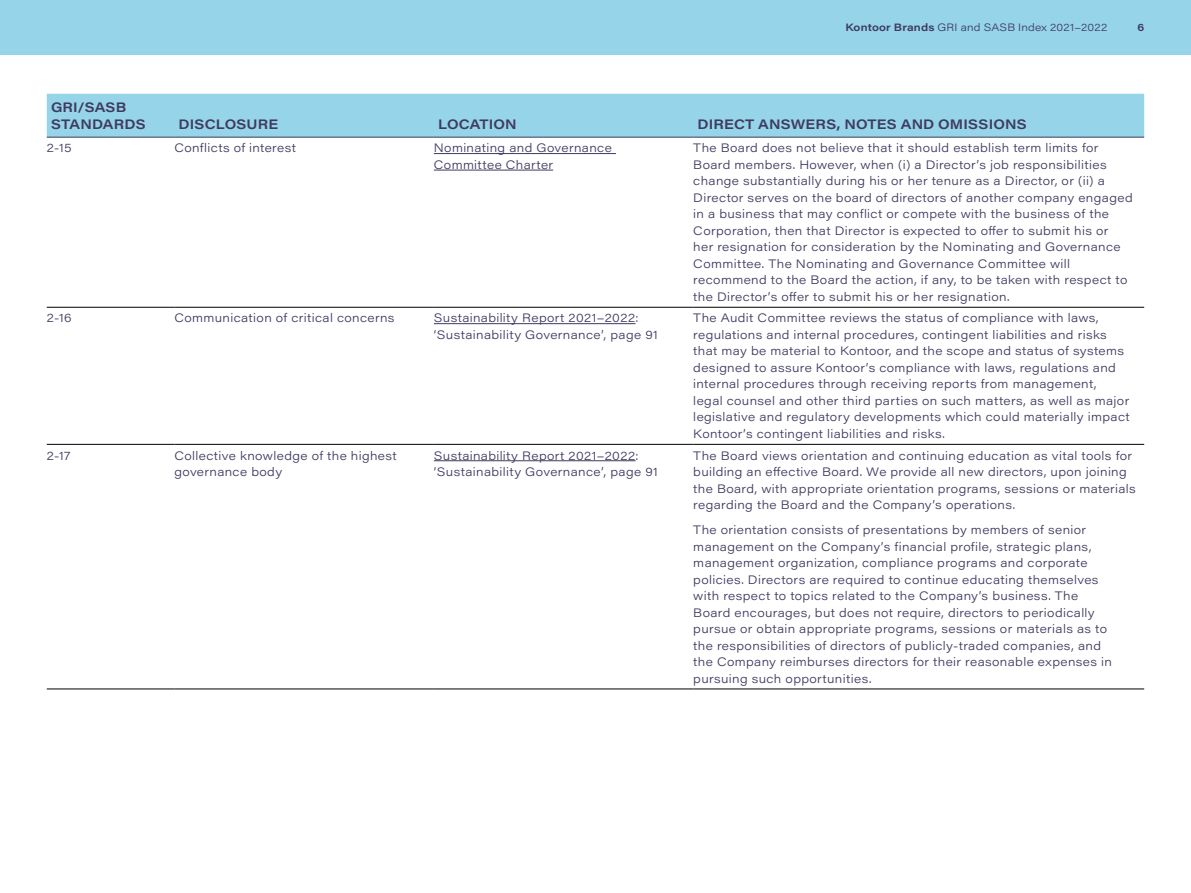
<style>
.page{position:relative;width:1191px;height:893px;background:#fff}
.page>*{position:absolute;margin:0;border:0;box-sizing:border-box;transform-origin:0 0}
.t1{font:600 13.5px/16.5px "Acumin Pro Wide";letter-spacing:.01em;color:#3f3a60}
.t2{font:300 12px/16.5px "Acumin Pro Wide";letter-spacing:.03em;color:#3f3a60}
.t3{font:300 10.5px "Acumin Pro Wide";letter-spacing:.02em;color:#3f3a60}
.t4{font:600 10.5px "Acumin Pro Wide";color:#3f3a60}
.s1{font-weight:600}
</style>
<div class="page">
<div style="left:47px;top:94px;width:1097px;height:43px;background:#95d4e9"></div>
<hr style="left:47px;top:307px;width:127px;height:1px;background:#000">
<hr style="left:174px;top:307px;width:260px;height:1px;background:#000">
<hr style="left:434px;top:307px;width:259px;height:1px;background:#000">
<hr style="left:693px;top:307px;width:451px;height:1px;background:#000">
<hr style="left:47px;top:444px;width:127px;height:1px;background:#000">
<hr style="left:174px;top:444px;width:260px;height:1px;background:#000">
<hr style="left:434px;top:444px;width:259px;height:1px;background:#000">
<hr style="left:693px;top:444px;width:451px;height:1px;background:#000">
<hr style="left:47px;top:137px;width:127px;height:1px;background:#3f3a60">
<hr style="left:174px;top:137px;width:260px;height:1px;background:#3f3a60">
<hr style="left:434px;top:137px;width:259px;height:1px;background:#3f3a60">
<hr style="left:693px;top:137px;width:451px;height:1px;background:#3f3a60">
<hr style="left:47px;top:689px;width:127px;height:1px;background:#000">
<hr style="left:174px;top:689px;width:260px;height:1px;background:#000">
<hr style="left:434px;top:689px;width:259px;height:1px;background:#000">
<hr style="left:693px;top:689px;width:451px;height:1px;background:#000">
<hr style="left:434px;top:153px;width:182px;height:1px;background:#3f3a60">
<hr style="left:434px;top:170px;width:119px;height:1px;background:#3f3a60">
<hr style="left:434px;top:323px;width:201px;height:1px;background:#3f3a60">
<hr style="left:434px;top:460px;width:201px;height:1px;background:#3f3a60">
<div style="left:0;top:0;width:1191px;height:54px;background:#95d4e9"></div>
<p class="t1" style="left:51px;top:98px;width:96px">GRI/SASB<br>STANDARDS</p>
<p class="t3" style="left:845px;top:20px;width:263px"><span class="s1">Kontoor Brands</span> GRI and SASB Index 2021–2022</p>
<p class="t4" style="left:1137px;top:20px;width:8px">6</p>
<p class="t1" style="left:179px;top:115px;width:101px">DISCLOSURE</p>
<p class="t1" style="left:438px;top:115px;width:80px">LOCATION</p>
<p class="t1" style="left:697px;top:115px;width:331px">DIRECT ANSWERS, NOTES AND OMISSIONS</p>
<p class="t2" style="left:47px;top:139px;width:26px">2-15</p>
<p class="t2" style="left:174px;top:139px;width:123px">Conflicts of interest</p>
<p class="t2" style="left:434px;top:139px;width:179px">Nominating and Governance<br>Committee Charter</p>
<p class="t2" style="left:693px;top:139px;width:441px">The Board does not believe that it should establish term limits for Board members. However, when (i) a Director’s job responsibilities change substantially during his or her tenure as a Director, or (ii) a Director serves on the board of directors of another company engaged in a business that may conflict or compete with the business of the Corporation, then that Director is expected to offer to submit his or<br>her resignation for consideration by the Nominating and Governance Committee. The Nominating and Governance Committee will recommend to the Board the action, if any, to be taken with respect to the Director’s offer to submit his or her resignation.</p>
<p class="t2" style="left:47px;top:309px;width:26px">2-16</p>
<p class="t2" style="left:174px;top:309px;width:222px">Communication of critical concerns</p>
<p class="t2" style="left:434px;top:309px;width:225px">Sustainability Report 2021–2022: ‘Sustainability Governance’, page 91</p>
<p class="t2" style="left:693px;top:309px;width:438px">The Audit Committee reviews the status of compliance with laws, regulations and internal procedures, contingent liabilities and risks that may be material to Kontoor, and the scope and status of systems designed to assure Kontoor’s compliance with laws, regulations and internal procedures through receiving reports from management,<br>legal counsel and other third parties on such matters, as well as major legislative and regulatory developments which could materially impact Kontoor’s contingent liabilities and risks.</p>
<p class="t2" style="left:47px;top:446px;width:25px">2-17</p>
<p class="t2" style="left:174px;top:446px;width:224px">Collective knowledge of the highest governance body</p>
<p class="t2" style="left:434px;top:446px;width:225px">Sustainability Report 2021–2022: ‘Sustainability Governance’, page 91</p>
<p class="t2" style="left:693px;top:446px;width:444px">The Board views orientation and continuing education as vital tools for building an effective Board. We provide all new directors, upon joining the Board, with appropriate orientation programs, sessions or materials regarding the Board and the Company’s operations.</p>
<p class="t2" style="left:693px;top:521px;width:420px">The orientation consists of presentations by members of senior management on the Company’s financial profile, strategic plans, management organization, compliance programs and corporate policies. Directors are required to continue educating themselves with respect to topics related to the Company’s business. The Board encourages, but does not require, directors to periodically pursue or obtain appropriate programs, sessions or materials as to the responsibilities of directors of publicly-traded companies, and the Company reimburses directors for their reasonable expenses in pursuing such opportunities.</p>
</div>
